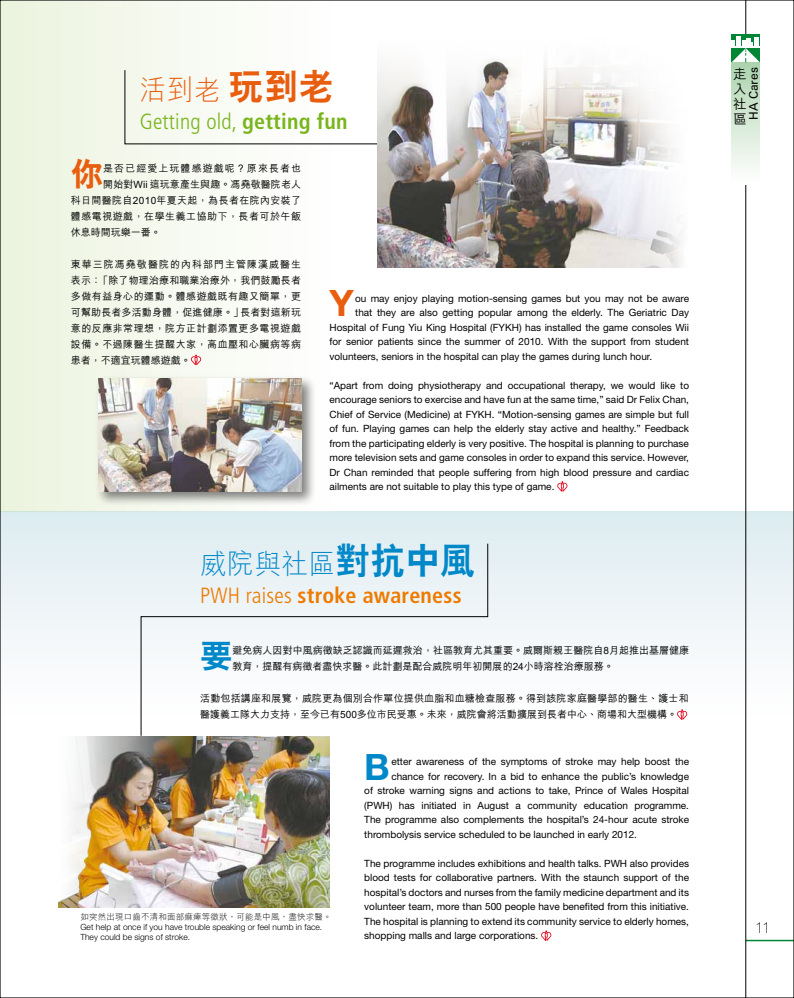
<style>
.page{position:relative;width:794px;height:998px;background:#fff}
.page>*{position:absolute;margin:0;border:0;box-sizing:border-box;transform-origin:0 0}
.t1{font:700 36.4px "Helvetica Neue";color:#e95d0f}
.t2{font:700 36.4px "Helvetica Neue";color:#0088c9}
.t3{font:800 32.4px "C Hei 2";color:#e95d0f}
.t4{font:800 32.4px "C Hei 2";color:#0088c9}
.t5{font:300 28px "M Hei";letter-spacing:.02em;color:#0088c9;scale:.95 1}
.t6{font:300 28px "M Hei";color:#e95d0f;scale:.95 1}
.t7{font:700 condensed 22px "Frutiger";letter-spacing:.01em;color:#ee7b00}
.t8{font:300 condensed 22px "Frutiger";letter-spacing:.01em;color:#7ab51d}
.t9{font:100 condensed 15px "Helvetica Neue";color:#000}
.t10{font:500 13.5px/15px "M Hei";color:#000;text-align:justify}
.t11{font:12px "Univers";color:#000}
.t12{font:10px/14.5px "Helvetica Neue";color:#000;text-align:justify}
.t13{font:500 10px/16px "M Hei";letter-spacing:.01em;color:#000}
.t14{font:500 10px "M Hei";letter-spacing:.035em;color:#000}
.t15{font:500 10px "M Hei";letter-spacing:.05em;color:#000}
.t16{font:500 10px "M Hei";letter-spacing:.105em;color:#000}
.t17{font:300 8.5px/10px "Helvetica Neue";color:#000}
.t18{font:300 8.5px "M Hei";letter-spacing:.02em;color:#000}
.s1{font-family:"C Hei 2";font-weight:800;font-size:36px}
.s2{font-weight:700}
.s3{font-weight:300}
</style>
<div class="page">
<div style="left:0;top:512px;width:794px;height:201px;background:linear-gradient(to bottom,#ddecf0,#fffdfd)"></div>
<div style="left:0;top:0;width:332px;height:512px;background:linear-gradient(to right,#ebf3de,#fefefe)"></div>
<hr style="left:746px;top:940px;width:48px;height:1px;background:#008634">
<hr style="left:745px;top:0;width:1px;height:998px;background:#000">
<div style="left:731px;top:34px;width:29px;height:28px;background:#008634"></div>
<div style="left:731px;top:62px;width:29px;height:122px;background:linear-gradient(to bottom,#acd4ad,#fff)"></div>
<hr style="left:736px;top:36px;width:4px;height:11px;background:#fff">
<hr style="left:754px;top:37px;width:4px;height:10px;background:#fff">
<svg style="left:731px;top:38px;width:29px;height:24px"></svg>
<svg style="left:141px;top:543px;width:347px;height:193px"></svg>
<svg style="left:125px;top:70px;width:252px;height:74px"></svg>
<img style="left:377px;top:59px;width:305px;height:209px">
<img style="left:59px;top:736px;width:270px;height:171px">
<svg style="left:557px;top:481px;width:11px;height:11px"></svg>
<div style="left:94px;top:375px;width:222px;height:131px;background:#000;opacity:.5"></div>
<img style="left:99px;top:379px;width:202px;height:112px">
<svg style="left:191px;top:355px;width:10px;height:10px"></svg>
<svg style="left:677px;top:709px;width:10px;height:11px"></svg>
<svg style="left:541px;top:930px;width:10px;height:11px"></svg>
<h3 class="t6" style="left:140px;top:75px;width:205px">活到老 <span class="s1">玩到老</span></h3>
<h3 class="t8" style="left:140px;top:109px;width:209px">Getting old, <span class="s2">getting fun</span></h3>
<h2 class="t3" style="left:71px;top:157px;width:34px">你</h2>
<p class="t16" style="left:103px;top:163px;width:199px">是否已經愛上玩體感遊戲呢？原來長者也</p>
<p class="t13" style="left:103px;top:176px;width:199px">開始對Wii 這玩意產生與趣。馮堯敬醫院老人</p>
<p class="t14" style="left:71px;top:195px;width:232px">科日間醫院自2010年夏天起，為長者在院內安裝了</p>
<p class="t15" style="left:71px;top:211px;width:232px">體感電視遊戲，在學生義工協助下，長者可於午飯</p>
<p class="t13" style="left:71px;top:224px;width:91px">休息時間玩樂一番。</p>
<p class="t13" style="left:71px;top:256px;width:232px;text-align:justify">東華三院馮堯敬醫院的內科部門主管陳漢威醫生表示：「除了物理治療和職業治療外，我們鼓勵長者多做有益身心的運動。體感遊戲既有趣又簡單，更可幫助長者多活動身體，促進健康。」長者對這新玩意的反應非常理想，院方正計劃添置更多電視遊戲設備。不過陳醫生提醒大家，高血壓和心臟病等病患者，不適宜玩體感遊戲。</p>
<h1 class="t1" style="left:329px;top:281px;width:26px">Y</h1>
<p class="t12" style="left:355px;top:291px;width:335px">ou may enjoy playing motion-sensing games but you may not be aware</p>
<p class="t12" style="left:355px;top:305px;width:335px">that they are also getting popular among the elderly. The Geriatric Day</p>
<p class="t12" style="left:329px;top:320px;width:361px">Hospital of Fung Yiu King Hospital (FYKH) has installed the game consoles Wii</p>
<p class="t12" style="left:329px;top:334px;width:361px">for senior patients since the summer of 2010. With the support from student</p>
<p class="t12" style="left:329px;top:349px;width:324px">volunteers, seniors in the hospital can play the games during lunch hour.</p>
<p class="t12" style="left:329px;top:378px;width:361px">“Apart from doing physiotherapy and occupational therapy, we would like to encourage seniors to exercise and have fun at the same time,” said Dr Felix Chan, Chief of Service (Medicine) at FYKH. “Motion-sensing games are simple but full of fun. Playing games can help the elderly stay active and healthy.” Feedback from the participating elderly is very positive. The hospital is planning to purchase more television sets and game consoles in order to expand this service. However, Dr Chan reminded that people suffering from high blood pressure and cardiac ailments are not suitable to play this type of game.</p>
<h3 class="t5" style="left:200px;top:549px;width:290px">威院與社區<span class="s1">對抗中風</span></h3>
<h3 class="t7" style="left:200px;top:582px;width:263px"><span class="s3">PWH raises</span> stroke awareness</h3>
<h2 class="t4" style="left:200px;top:639px;width:34px">要</h2>
<p class="t13" style="left:232px;top:643px;width:458px">避免病人因對中風病徵缺乏認識而延遲救治，社區教育尤其重要。威爾斯親王醫院自8月起推出基層健康教育，提醒有病徵者盡快求醫。此計劃是配合威院明年初開展的24小時溶栓治療服務。</p>
<p class="t13" style="left:200px;top:691px;width:490px">活動包括講座和展覽，威院更為個別合作單位提供血脂和血糖檢查服務。得到該院家庭醫學部的醫生、護士和醫護義工隊大力支持，至今已有500多位市民受惠。未來，威院會將活動擴展到長者中心、商場和大型機構。</p>
<h1 class="t2" style="left:364px;top:744px;width:27px">B</h1>
<p class="t12" style="left:391px;top:754px;width:299px">etter awareness of the symptoms of stroke may help boost the</p>
<p class="t12" style="left:391px;top:769px;width:299px">chance for recovery. In a bid to enhance the public’s knowledge</p>
<p class="t12" style="left:364px;top:783px;width:326px">of stroke warning signs and actions to take, Prince of Wales Hospital</p>
<p class="t12" style="left:364px;top:798px;width:326px">(PWH) has initiated in August a community education programme.</p>
<p class="t12" style="left:364px;top:812px;width:326px">The programme also complements the hospital’s 24-hour acute stroke</p>
<p class="t12" style="left:364px;top:827px;width:274px">thrombolysis service scheduled to be launched in early 2012.</p>
<p class="t12" style="left:364px;top:856px;width:326px">The programme includes exhibitions and health talks. PWH also provides blood tests for collaborative partners. With the staunch support of the hospital’s doctors and nurses from the family medicine department and its volunteer team, more than 500 people have benefited from this initiative.<br>The hospital is planning to extend its community service to elderly homes, shopping malls and large corporations.</p>
<p class="t18" style="left:80px;top:912px;width:253px">如突然出現口齒不清和面部痲痺等徵狀，可能是中風，盡快求醫。</p>
<p class="t17" style="left:80px;top:921px;width:243px">Get help at once if you have trouble speaking or feel numb in face.<br>They could be signs of stroke.</p>
<h3 class="t10" style="left:733px;top:67px;width:15px">走入社區</h3>
<p class="t11" style="left:746px;top:120px;width:54px;rotate:-90deg">HA Cares</p>
<h3 class="t9" style="left:755px;top:919px;width:16px">11</h3>
</div>
